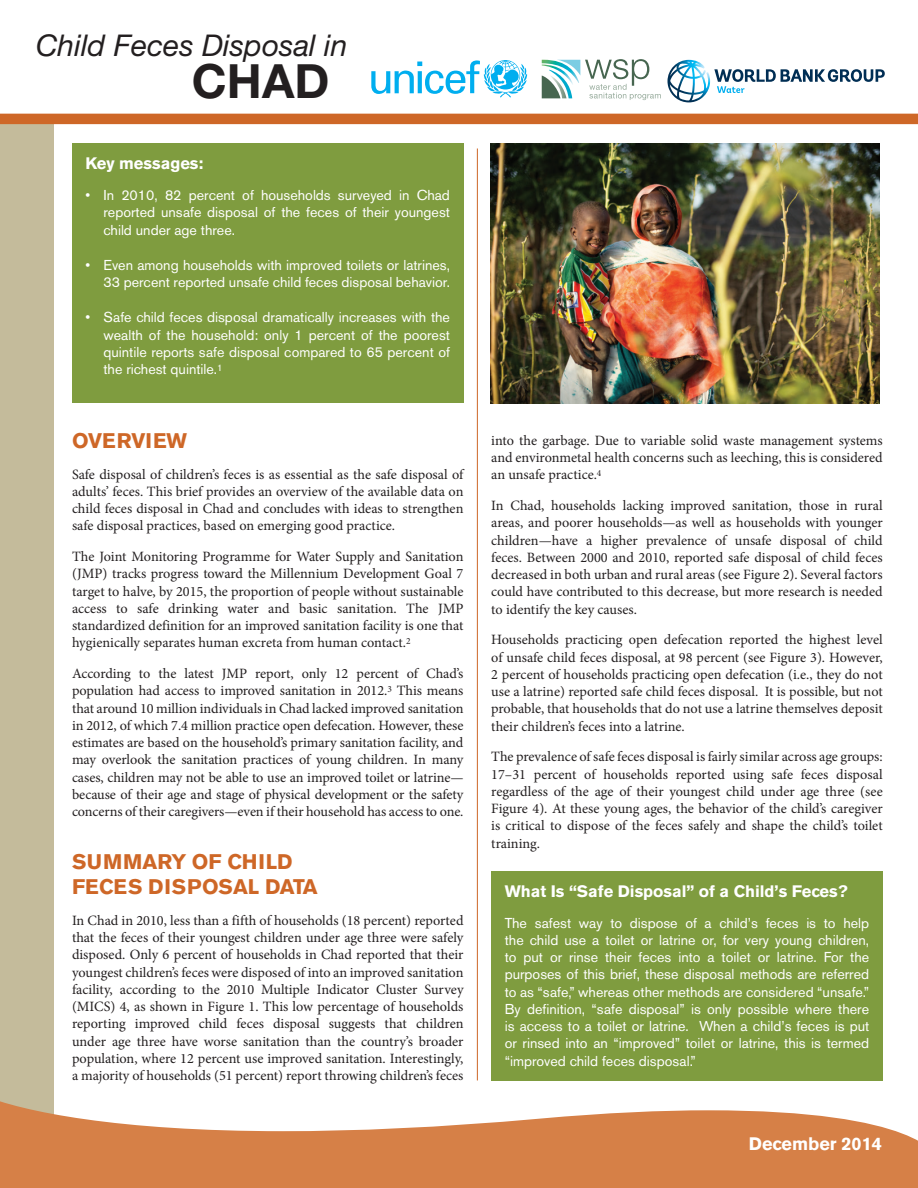
<style>
.page{position:relative;width:918px;height:1188px;background:#fff}
.page>*{position:absolute;margin:0;border:0;box-sizing:border-box;transform-origin:0 0}
.t1{font:700 47.25px "Helvetica Neue";color:#231f20}
.t2{font:italic 30px "Helvetica Neue";color:#231f20}
.t3{font:700 21px/25.5px "Akzidenz Grotesk BE";color:#ce6727}
.t4{font:700 18px "Akzidenz Grotesk BE";color:#fff}
.BX_H1{font:700 16.5px "Akzidenz Grotesk BE";color:#fff}
.TXF{font:14.25px/17.2px "Minion Pro";letter-spacing:-.005em;color:#231f20;text-align:justify}
.TXF1{font:14.25px/17.2px "Minion Pro";color:#231f20;text-align:justify}
.BX_TXF{font:14.25px/17.2px "Akzidenz Grotesk BE";color:#fff;text-align:justify}
.BX_BL{font:14.25px/17.2px "Akzidenz Grotesk BE";color:#fff;text-align:justify}
</style>
<div class="page">
<div style="left:72px;top:144px;width:392px;height:259px;background:#7f9c3f"></div>
<div style="left:0;top:118px;width:54px;height:1070px;background:#c4bb9b"></div>
<svg style="left:0;top:1101px;width:918px;height:87px;fill:#d68047"></svg>
<hr style="left:477px;top:148px;width:1px;height:932px;background:#ce6727">
<div style="left:0;top:114px;width:918px;height:10px;background:#ce6727"></div>
<div style="left:491px;top:871px;width:392px;height:209px;background:#7f9c3f"></div>
<img style="left:490px;top:144px;width:390px;height:259px">
<svg style="left:542px;top:59px;width:119px;height:41px"></svg>
<svg style="left:371px;top:60px;width:156px;height:37px"></svg>
<svg style="left:668px;top:60px;width:217px;height:42px"></svg>
<p class="t2" style="left:36px;top:27px;width:313px">Child Feces Disposal in</p>
<p class="t1" style="left:192px;top:52px;width:139px">CHAD</p>
<p class="BX_H1" style="left:86px;top:154px;width:119px">Key messages:</p>
<p class="BX_BL" style="left:104px;top:187px;width:348px;text-indent:-18px">• In 2010, 82 percent of households surveyed in Chad reported unsafe disposal of the feces of their youngest child under age three.</p>
<p class="BX_BL" style="left:86px;top:256px;width:366px;text-align:right">• Even among households with improved toilets or latrines,<br>33 percent reported unsafe child feces disposal behavior.</p>
<p class="BX_BL" style="left:104px;top:309px;width:348px;text-indent:-18px">• Safe child feces disposal dramatically increases with the wealth of the household: only 1 percent of the poorest quintile reports safe disposal compared to 65 percent of the richest quintile.<sup>1</sup></p>
<h1 class="t3" style="left:72px;top:428px;width:117px">OVERVIEW</h1>
<p class="TXF1" style="left:72px;top:465px;width:393px">Safe disposal of children’s feces is as essential as the safe disposal of adults’ feces. This brief provides an overview of the available data on child feces disposal in Chad and concludes with ideas to strengthen safe disposal practices, based on emerging good practice.</p>
<p class="TXF" style="left:72px;top:548px;width:393px">The Joint Monitoring Programme for Water Supply and Sanitation (JMP) tracks progress toward the Millennium Development Goal 7 target to halve, by 2015, the proportion of people without sustainable access to safe drinking water and basic sanitation. The JMP standardized definition for an improved sanitation facility is one that hygienically separates human excreta from human contact.<sup>2</sup></p>
<p class="TXF" style="left:72px;top:665px;width:393px">According to the latest JMP report, only 12 percent of Chad’s population had access to improved sanitation in 2012.<sup>3</sup> This means that around 10 million individuals in Chad lacked improved sanitation in 2012, of which 7.4 million practice open defecation. However, these estimates are based on the household’s primary sanitation facility, and may overlook the sanitation practices of young children. In many cases, children may not be able to use an improved toilet or latrine— because of their age and stage of physical development or the safety concerns of their caregivers—even if their household has access to one.</p>
<h1 class="t3" style="left:72px;top:849px;width:247px">SUMMARY OF CHILD<br>FECES DISPOSAL DATA</h1>
<p class="TXF1" style="left:72px;top:912px;width:393px">In Chad in 2010, less than a fifth of households (18 percent) reported that the feces of their youngest children under age three were safely disposed. Only 6 percent of households in Chad reported that their youngest children’s feces were disposed of into an improved sanitation facility, according to the 2010 Multiple Indicator Cluster Survey (MICS) 4, as shown in Figure 1. This low percentage of households reporting improved child feces disposal suggests that children under age three have worse sanitation than the country’s broader population, where 12 percent use improved sanitation. Interestingly, a majority of households (51 percent) report throwing children’s feces</p>
<p class="TXF1" style="left:491px;top:432px;width:393px">into the garbage. Due to variable solid waste management systems and environmetal health concerns such as leeching, this is considered an unsafe practice.<sup>4</sup></p>
<p class="TXF" style="left:491px;top:497px;width:393px">In Chad, households lacking improved sanitation, those in rural areas, and poorer households—as well as households with younger children—have a higher prevalence of unsafe disposal of child feces. Between 2000 and 2010, reported safe disposal of child feces decreased in both urban and rural areas (see Figure 2). Several factors could have contributed to this decrease, but more research is needed to identify the key causes.</p>
<p class="TXF" style="left:491px;top:631px;width:393px">Households practicing open defecation reported the highest level of unsafe child feces disposal, at 98 percent (see Figure 3). However, 2 percent of households practicing open defecation (i.e., they do not use a latrine) reported safe child feces disposal. It is possible, but not probable, that households that do not use a latrine themselves deposit their children’s feces into a latrine.</p>
<p class="TXF" style="left:491px;top:748px;width:393px">The prevalence of safe feces disposal is fairly similar across age groups:<br>17–31 percent of households reported using safe feces disposal regardless of the age of their youngest child under age three (see Figure 4). At these young ages, the behavior of the child’s caregiver is critical to dispose of the feces safely and shape the child’s toilet training.</p>
<p class="BX_H1" style="left:505px;top:882px;width:345px">What Is “Safe Disposal” of a Child’s Feces?</p>
<p class="BX_TXF" style="left:505px;top:914px;width:366px">The safest way to dispose of a child’s feces is to help the child use a toilet or latrine or, for very young children, to put or rinse their feces into a toilet or latrine. For the purposes of this brief, these disposal methods are referred to as “safe,” whereas other methods are considered “unsafe.” By definition, “safe disposal” is only possible where there is access to a toilet or latrine. When a child’s feces is put or rinsed into an “improved” toilet or latrine, this is termed “improved child feces disposal.”</p>
<p class="t4" style="left:749px;top:1133px;width:135px">December 2014</p>
<p class="t4" style="left:872px;top:1134px;width:12px">1</p>
</div>
